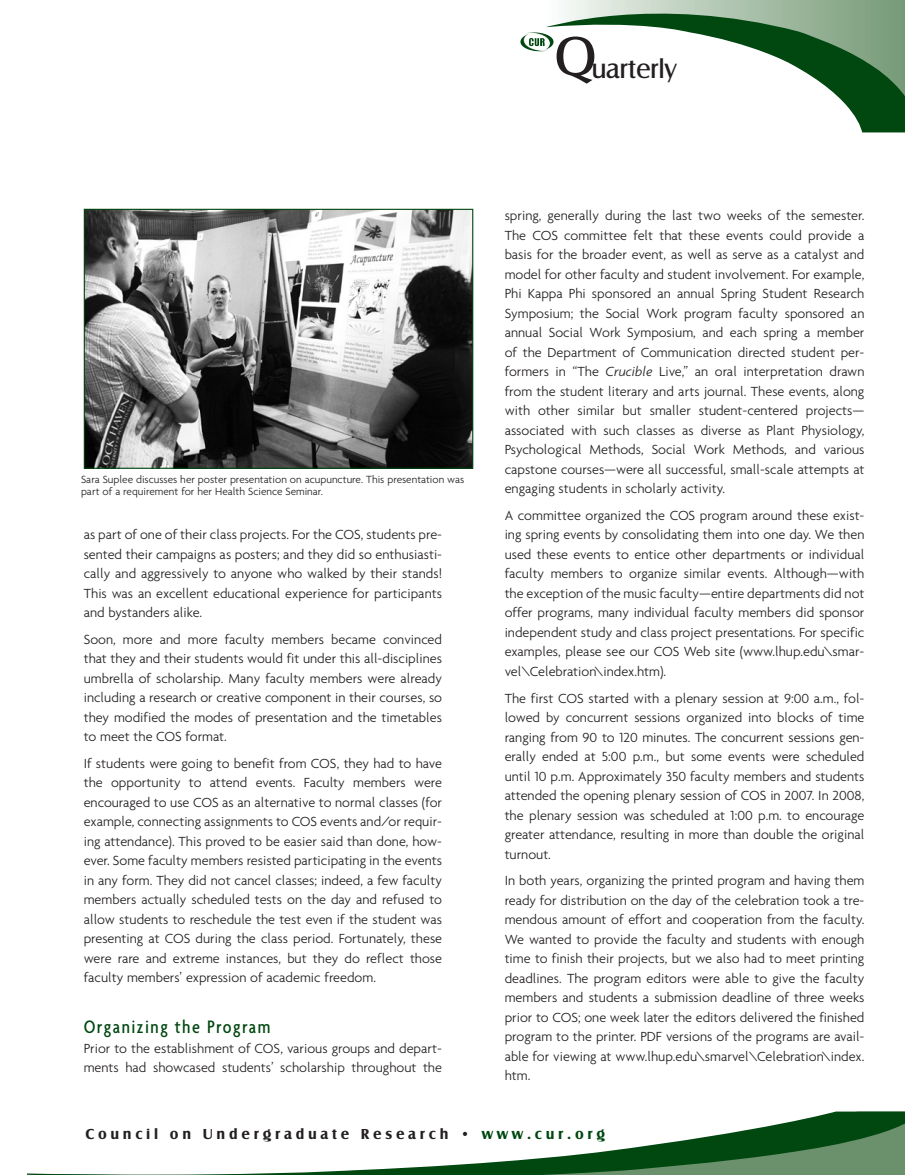
<style>
.page{position:relative;width:905px;height:1175px;background:#fff}
.page>*{position:absolute;margin:0;border:0;box-sizing:border-box;transform-origin:0 0}
.t1{font:27.45px "Castle EF";letter-spacing:-.02em;color:#231f20}
.SMheaders{font:500 condensed 19.5px "Agenda";letter-spacing:.075em;color:#004710}
.t2{font:700 15px "Castle EF";letter-spacing:.25em;color:#231f20}
.BODYtext{font:300 14.25px/19.5px "Agenda";color:#231f20;text-align:justify}
.captions{font:300 11.25px/12px "Agenda";color:#231f20}
.s1{font-size:57.6px}
.s2{font-style:italic}
.s3{color:#004710}
</style>
<div class="page">
<svg style="left:546px;top:0;width:358px;height:132px"></svg>
<svg style="left:27px;top:1111px;width:877px;height:63px"></svg>
<img style="left:86px;top:211px;width:385px;height:256px">
<div style="left:84px;top:209px;width:389px;height:260px;border:1px solid #004710"></div>
<h1 class="t1" style="left:554px;top:53px;width:124px"><span class="s1">Q</span>uarterly</h1>
<p class="captions" style="left:81px;top:473px;width:384px">Sara Suplee discusses her poster presentation on acupuncture. This presentation was part of a requirement for her Health Science Seminar.</p>
<p class="BODYtext" style="left:84px;top:524px;width:360px">as part of one of their class projects. For the COS, students pre&shy;sented their campaigns as posters; and they did so enthusiasti&shy;cally and aggressively to anyone who walked by their stands!<br>This was an excellent educational experience for participants and bystanders alike.</p>
<p class="BODYtext" style="left:84px;top:629px;width:360px">Soon, more and more faculty members became convinced that they and their students would fit under this all-disciplines umbrella of scholarship. Many faculty members were already including a research or creative component in their courses, so they modified the modes of presentation and the timetables to meet the COS format.</p>
<p class="BODYtext" style="left:84px;top:753px;width:360px">If students were going to benefit from COS, they had to have the opportunity to attend events. Faculty members were encouraged to use COS as an alternative to normal classes (for example, connecting assignments to COS events and/or requir&shy;ing attendance). This proved to be easier said than done, how&shy;ever. Some faculty members resisted participating in the events in any form. They did not cancel classes; indeed, a few faculty members actually scheduled tests on the day and refused to allow students to reschedule the test even if the student was presenting at COS during the class period. Fortunately, these were rare and extreme instances, but they do reflect those faculty members’ expression of academic freedom.</p>
<p class="SMheaders" style="left:84px;top:1015px;width:188px">Organizing the Program</p>
<p class="BODYtext" style="left:84px;top:1038px;width:360px">Prior to the establishment of COS, various groups and depart&shy;ments had showcased students’ scholarship throughout the</p>
<p class="BODYtext" style="left:504px;top:206px;width:361px">spring, generally during the last two weeks of the semester.<br>The COS committee felt that these events could provide a basis for the broader event, as well as serve as a catalyst and model for other faculty and student involvement. For example, Phi Kappa Phi sponsored an annual Spring Student Research Symposium; the Social Work program faculty sponsored an annual Social Work Symposium, and each spring a member of the Department of Communication directed student per&shy;formers in “The <span class="s2">Crucible</span> Live,” an oral interpretation drawn from the student literary and arts journal. These events, along with other similar but smaller student-centered projects— associated with such classes as diverse as Plant Physiology, Psychological Methods, Social Work Methods, and various capstone courses—were all successful, small-scale attempts at engaging students in scholarly activity.</p>
<p class="BODYtext" style="left:504px;top:505px;width:361px">A committee organized the COS program around these exist&shy;ing spring events by consolidating them into one day. We then used these events to entice other departments or individual faculty members to organize similar events. Although—with the exception of the music faculty—entire departments did not offer programs, many individual faculty members did sponsor independent study and class project presentations. For specific examples, please see our COS Web site (www.lhup.edu\smar&shy;vel\Celebration\index.htm).</p>
<p class="BODYtext" style="left:504px;top:688px;width:361px">The first COS started with a plenary session at 9:00 a.m., fol&shy;lowed by concurrent sessions organized into blocks of time ranging from 90 to 120 minutes. The concurrent sessions gen&shy;erally ended at 5:00 p.m., but some events were scheduled until 10 p.m. Approximately 350 faculty members and students attended the opening plenary session of COS in 2007. In 2008, the plenary session was scheduled at 1:00 p.m. to encourage greater attendance, resulting in more than double the original turnout.</p>
<p class="BODYtext" style="left:504px;top:870px;width:361px">In both years, organizing the printed program and having them ready for distribution on the day of the celebration took a tre&shy;mendous amount of effort and cooperation from the faculty.<br>We wanted to provide the faculty and students with enough time to finish their projects, but we also had to meet printing deadlines. The program editors were able to give the faculty members and students a submission deadline of three weeks prior to COS; one week later the editors delivered the finished program to the printer. PDF versions of the programs are avail&shy;able for viewing at www.lhup.edu\smarvel\Celebration\index. htm.</p>
<p class="t2" style="left:86px;top:1125px;width:521px">Council on Undergraduate Research • <span class="s3">www.cur.org</span></p>
</div>
